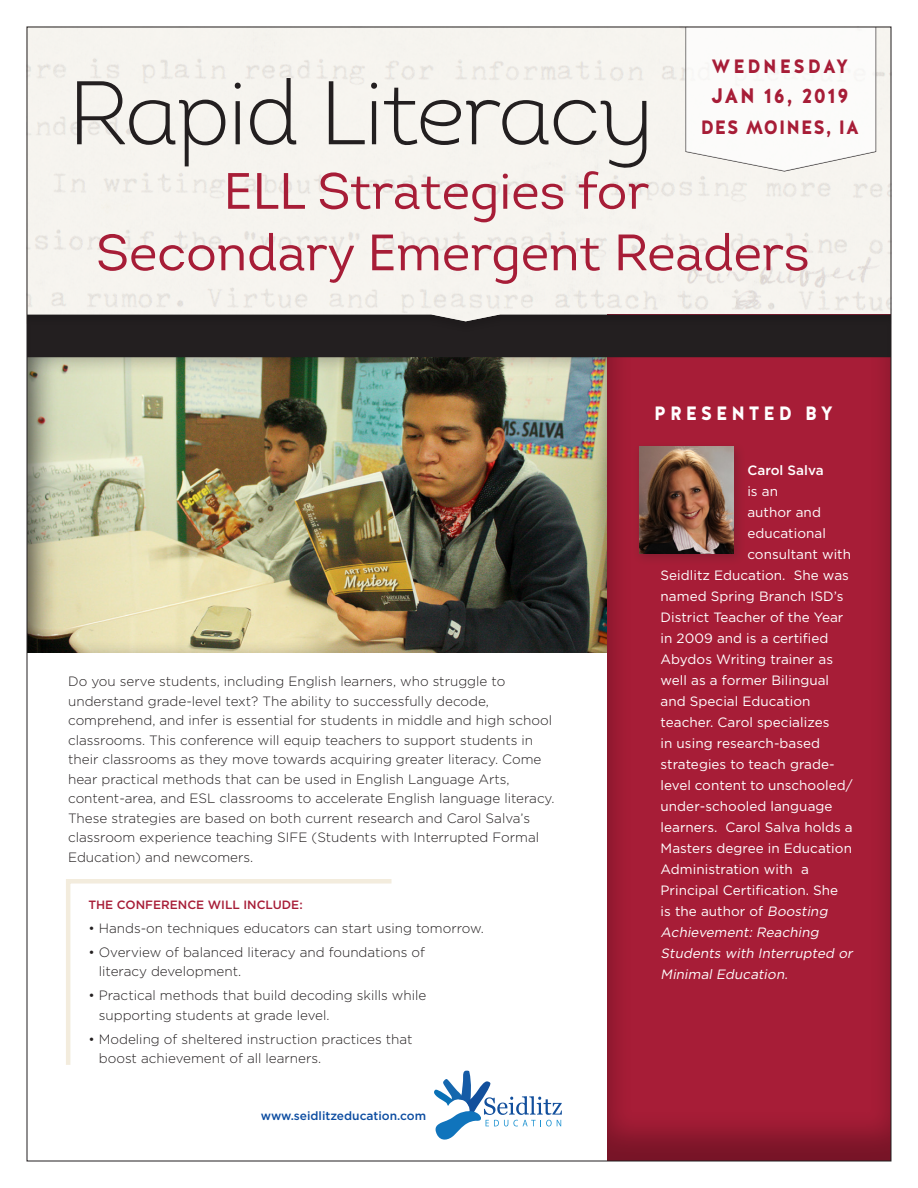
<style>
.page{position:relative;width:918px;height:1188px;background:#fff}
.page>*{position:absolute;margin:0;border:0;box-sizing:border-box;transform-origin:0 0}
.t1{font:90px "Intro Light Alt";letter-spacing:-.02em;color:#231f20}
.t2{font:51px/61.5px "Intro";color:#a71d37}
.t3{font:900 21px "Halis R";letter-spacing:.09em;color:#a71d37;scale:.9 1}
.t4{font:900 19.35px "Halis R";letter-spacing:.06em;color:#a71d37;scale:.9 1}
.t5{font:900 19.35px "Halis R";letter-spacing:.23em;color:#fff;scale:.9 1}
.t6{font:900 19.35px "Halis R";letter-spacing:.16em;color:#a71d37;scale:.9 1}
.t7{font:300 13.5px/19.5px "Gotham";color:#231f20}
.t8{font:13.5px "Gotham";letter-spacing:.005em;color:#fff}
.t9{font:italic 13.5px "Gotham";color:#fff}
.t10{font:500 13.5px "Gotham";letter-spacing:.005em;color:#fff}
.t11{font:500 12px "Gotham";color:#0d4da1}
.t12{font:500 12px "Gotham";color:#a71d37}
.s1{font-style:italic}
</style>
<div class="page">
<img style="left:29px;top:29px;width:860px;height:283px">
<div style="left:24px;top:337px;width:584px;height:317px;background:#231f20;opacity:.75"></div>
<div style="left:606px;top:314px;width:286px;height:848px;background:#231f20;opacity:.33"></div>
<svg style="left:434px;top:1070px;width:128px;height:70px"></svg>
<div style="left:26px;top:312px;width:866px;height:47px;background:#231f20"></div>
<svg style="left:686px;top:29px;width:190px;height:142px"></svg>
<svg style="left:66px;top:879px;width:326px;height:186px"></svg>
<div style="left:632px;top:441px;width:114px;height:125px;background:#231f20;opacity:.25"></div>
<img style="left:639px;top:447px;width:95px;height:107px">
<p class="t6" style="left:712px;top:54px;width:154px">WEDNESDAY</p>
<p class="t3" style="left:711px;top:83px;width:154px">JAN 16, 2019</p>
<p class="t4" style="left:701px;top:115px;width:177px">DES MOINES, IA</p>
<p class="t1" style="left:68px;top:57px;width:587px">Rapid Literacy</p>
<p class="t2" style="left:96px;top:161px;width:715px;text-indent:127px">ELL Strategies for<br>Secondary Emergent Readers</p>
<p class="t7" style="left:68px;top:672px;width:488px">Do you serve students, including English learners, who struggle to understand grade-level text? The ability to successfully decode, comprehend, and infer is essential for students in middle and high school classrooms. This conference will equip teachers to support students in their classrooms as they move towards acquiring greater literacy. Come hear practical methods that can be used in English Language Arts, content-area, and ESL classrooms to accelerate English language literacy.<br>These strategies are based on both current research and Carol Salva’s classroom experience teaching SIFE (Students with Interrupted Formal Education) and newcomers.</p>
<p class="t12" style="left:88px;top:897px;width:216px">THE CONFERENCE WILL INCLUDE:</p>
<p class="t7" style="left:88px;top:918px;width:397px">• Hands-on techniques educators can start using tomorrow.</p>
<p class="t7" style="left:99px;top:942px;width:328px;text-indent:-10px">• Overview of balanced literacy and foundations of literacy development.</p>
<p class="t7" style="left:99px;top:986px;width:329px;text-indent:-10px">• Practical methods that build decoding skills while supporting students at grade level.</p>
<p class="t7" style="left:99px;top:1029px;width:315px;text-indent:-10px">• Modeling of sheltered instruction practices that boost achievement of all learners.</p>
<p class="t11" style="left:261px;top:1109px;width:167px">www.seidlitzeducation.com</p>
<p class="t5" style="left:654px;top:401px;width:200px">PRESENTED BY</p>
<p class="t10" style="left:747px;top:462px;width:78px">Carol Salva</p>
<p class="t8" style="left:747px;top:483px;width:32px">is an</p>
<p class="t8" style="left:747px;top:504px;width:75px">author and</p>
<p class="t8" style="left:747px;top:525px;width:80px">educational</p>
<p class="t8" style="left:747px;top:546px;width:105px">consultant with</p>
<p class="t8" style="left:661px;top:567px;width:190px">Seidlitz Education. She was</p>
<p class="t8" style="left:661px;top:588px;width:184px">named Spring Branch ISD’s</p>
<p class="t8" style="left:661px;top:609px;width:184px">District Teacher of the Year</p>
<p class="t8" style="left:661px;top:630px;width:169px">in 2009 and is a certified</p>
<p class="t8" style="left:661px;top:651px;width:174px">Abydos Writing trainer as</p>
<p class="t8" style="left:661px;top:672px;width:170px">well as a former Bilingual</p>
<p class="t8" style="left:661px;top:693px;width:151px">and Special Education</p>
<p class="t8" style="left:661px;top:714px;width:170px">teacher. Carol specializes</p>
<p class="t8" style="left:661px;top:735px;width:161px">in using research-based</p>
<p class="t8" style="left:661px;top:756px;width:175px">strategies to teach grade-</p>
<p class="t8" style="left:661px;top:777px;width:193px">level content to unschooled/</p>
<p class="t8" style="left:661px;top:798px;width:173px">under-schooled language</p>
<p class="t8" style="left:661px;top:819px;width:194px">learners. Carol Salva holds a</p>
<p class="t8" style="left:661px;top:840px;width:193px">Masters degree in Education</p>
<p class="t8" style="left:661px;top:861px;width:150px">Administration with a</p>
<p class="t8" style="left:661px;top:882px;width:179px">Principal Certification. She</p>
<p class="t8" style="left:661px;top:903px;width:171px">is the author of <span class="s1">Boosting</span></p>
<p class="t9" style="left:661px;top:924px;width:162px">Achievement: Reaching</p>
<p class="t9" style="left:661px;top:945px;width:196px">Students with Interrupted or</p>
<p class="t9" style="left:661px;top:966px;width:131px">Minimal Education.</p>
</div>
